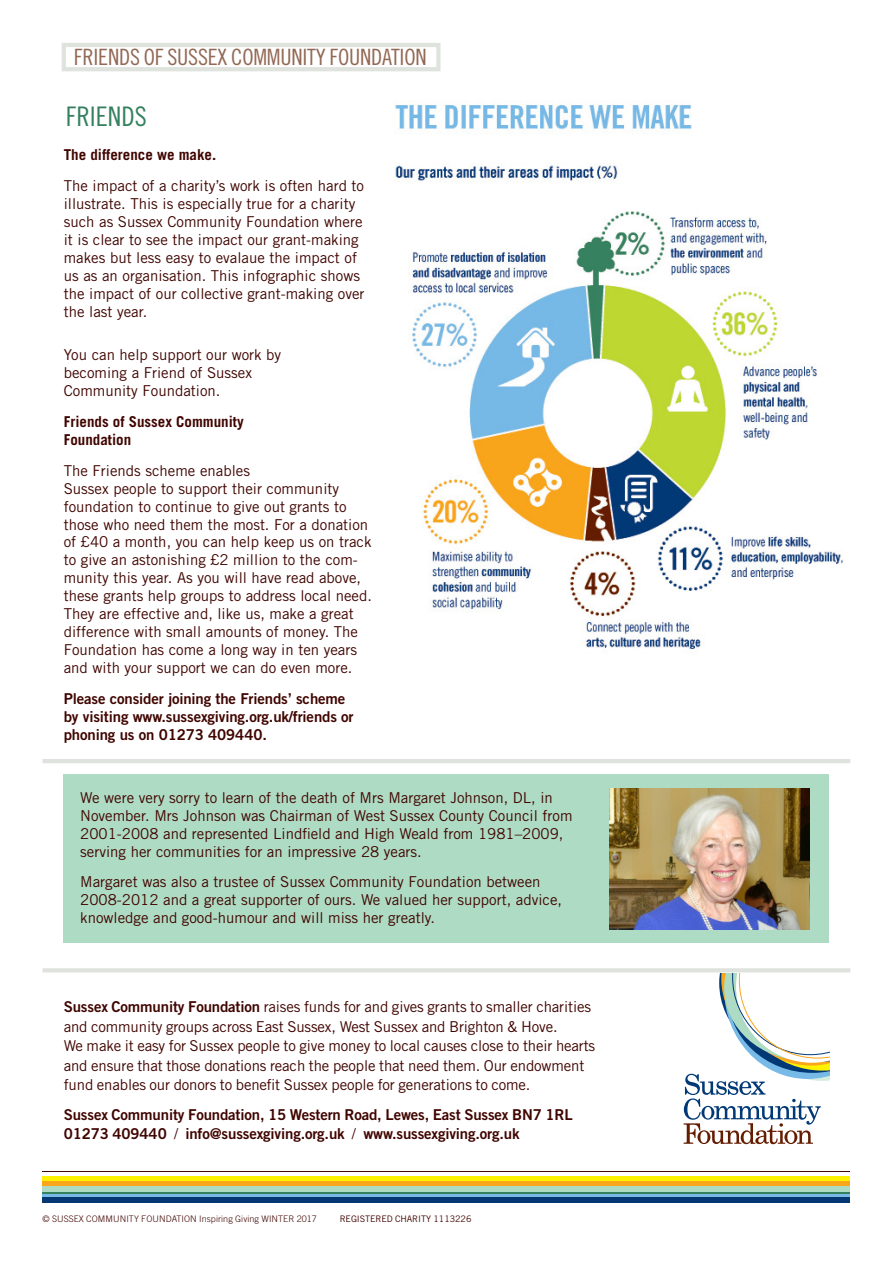
<style>
.page{position:relative;width:893px;height:1263px;background:#fff}
.page>*{position:absolute;margin:0;border:0;box-sizing:border-box;transform-origin:0 0}
.t1{font:27px "Trade Gothic LT Std Cn 18";color:#35815f}
.t2{font:22.5px "Trade Gothic LT Std Cn 18";letter-spacing:-.01em;color:#926854}
.t3{font:15px/18px "Trade Gothic LT Std";color:#400500}
.t4{font:15px/18px "Trade Gothic LT Std Bd 2";letter-spacing:-.01em;color:#400500}
.t5{font:700 15px/18px "Trade Gothic LT Std";color:#400500}
.t6{font:300 9px "Trade Gothic LT Std";letter-spacing:.01em;color:#400500}
.t7{font:9px "Trade Gothic LT Std";letter-spacing:-.01em;color:#400500}
.s1{font-family:"Trade Gothic LT Std Bd 2"}
.s2{font-family:"Trade Gothic LT Std"}
</style>
<div class="page">
<div style="left:62px;top:43px;width:378px;height:28px;border:4px solid #dfe3dd"></div>
<img style="left:394px;top:101px;width:450px;height:549px">
<div style="left:64px;top:774px;width:765px;height:169px;background:#aedbc4"></div>
<img style="left:609px;top:789px;width:200px;height:141px">
<svg style="left:683px;top:973px;width:146px;height:171px"></svg>
<div style="left:42px;top:1176px;width:808px;height:5px;background:#fff200"></div>
<div style="left:42px;top:1181px;width:808px;height:6px;background:#faa61a"></div>
<div style="left:42px;top:1186px;width:808px;height:6px;background:#aedbc4"></div>
<hr style="left:42px;top:1192px;width:808px;height:3px;background:#35815f">
<hr style="left:42px;top:1194px;width:808px;height:3px;background:#77bae7">
<div style="left:42px;top:1197px;width:808px;height:6px;background:#053775"></div>
<hr style="left:42px;top:1171px;width:808px;height:1px;background:#400500">
<hr style="left:42px;top:968px;width:808px;height:4px;background:#dfe3dd">
<hr style="left:42px;top:759px;width:808px;height:4px;background:#dfe3dd">
<h2 class="t2" style="left:74px;top:49px;width:354px">FRIENDS OF SUSSEX COMMUNITY FOUNDATION</h2>
<h1 class="t1" style="left:66px;top:106px;width:82px">FRIENDS</h1>
<p class="t5" style="left:64px;top:147px;width:154px">The difference we make.</p>
<p class="t3" style="left:64px;top:178px;width:302px">The impact of a charity’s work is often hard to illustrate. This is especially true for a charity such as Sussex Community Foundation where it is clear to see the impact our grant-making makes but less easy to evalaue the impact of us as an organisation. This infographic shows the impact of our collective grant-making over the last year.</p>
<p class="t3" style="left:64px;top:347px;width:219px">You can help support our work by becoming a Friend of Sussex<br>Community Foundation.</p>
<p class="t5" style="left:64px;top:414px;width:181px">Friends of Sussex Community<br>Foundation</p>
<p class="t3" style="left:64px;top:462px;width:310px">The Friends scheme enables<br>Sussex people to support their community foundation to continue to give out grants to those who need them the most. For a donation of £40 a month, you can help keep us on track to give an astonishing £2 million to the com&shy;munity this year. As you will have read above, these grants help groups to address local need.<br>They are effective and, like us, make a great difference with small amounts of money. The Foundation has come a long way in ten years and with your support we can do even more.</p>
<p class="t4" style="left:64px;top:691px;width:291px">Please consider joining the Friends’ scheme by visiting www.sussexgiving.org.uk/friends or phoning us on 01273 409440.</p>
<p class="t3" style="left:80px;top:790px;width:493px">We were very sorry to learn of the death of Mrs Margaret Johnson, DL, in November. Mrs Johnson was Chairman of West Sussex County Council from 2001-2008 and represented Lindfield and High Weald from 1981–2009, serving her communities for an impressive 28 years.</p>
<p class="t3" style="left:80px;top:874px;width:483px">Margaret was also a trustee of Sussex Community Foundation between<br>2008-2012 and a great supporter of ours. We valued her support, advice, knowledge and good-humour and will miss her greatly.</p>
<p class="t3" style="left:64px;top:999px;width:533px;line-height:19.5px"><span class="s1">Sussex Community Foundation</span> raises funds for and gives grants to smaller charities and community groups across East Sussex, West Sussex and Brighton &amp; Hove.<br>We make it easy for Sussex people to give money to local causes close to their hearts and ensure that those donations reach the people that need them. Our endowment fund enables our donors to benefit Sussex people for generations to come.</p>
<p class="t4" style="left:64px;top:1106px;width:510px;line-height:19.5px">Sussex Community Foundation, 15 Western Road, Lewes, East Sussex BN7 1RL<br>01273 409440 <span class="s2">/</span> info@sussexgiving.org.uk <span class="s2">/</span> www.sussexgiving.org.uk</p>
<p class="t6" style="left:42px;top:1216px;width:276px">© SUSSEX COMMUNITY FOUNDATION Inspiring Giving WINTER 2017</p>
<p class="t7" style="left:340px;top:1215px;width:133px">REGISTERED CHARITY 1113226</p>
</div>
